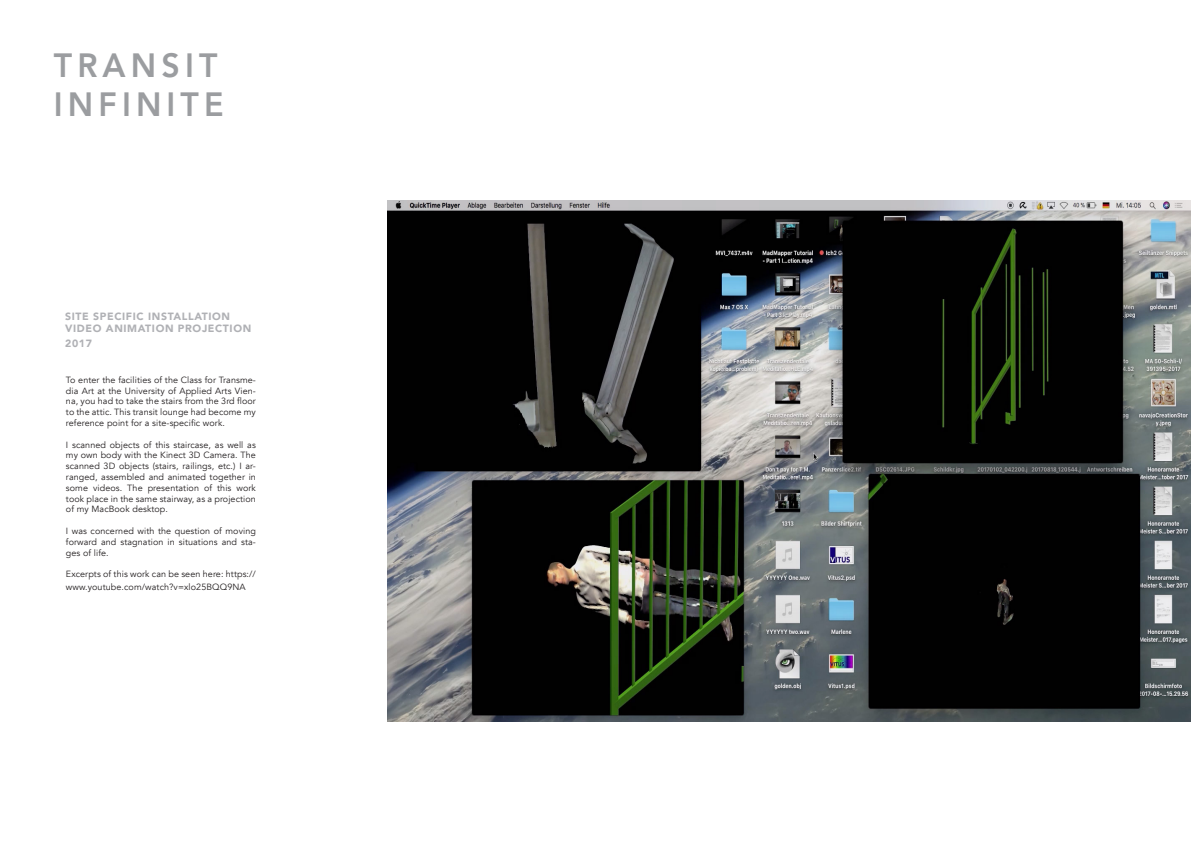
<style>
.page{position:relative;width:1191px;height:842px;background:#fff}
.page>*{position:absolute;margin:0;border:0;box-sizing:border-box;transform-origin:0 0}
.t1{font:800 33.6px "Avenir";letter-spacing:.16em;color:#9b9da0;scale:.95 1}
.t2{font:900 10.5px "Avenir";letter-spacing:.06em;color:#b0b1b5}
.t3{font:9px/10.8px "Avenir";letter-spacing:.01em;color:#231f20;text-align:justify}
</style>
<div class="page">
<img style="left:387px;top:200px;width:804px;height:522px">
<p class="t1" style="left:54px;top:40px;width:174px">TRANSIT</p>
<p class="t1" style="left:54px;top:78px;width:180px">INFINITE</p>
<p class="t2" style="left:65px;top:307px;width:166px">SITE SPECIFIC INSTALLATION</p>
<p class="t2" style="left:65px;top:320px;width:188px">VIDEO ANIMATION PROJECTION</p>
<p class="t2" style="left:65px;top:334px;width:28px">2017</p>
<p class="t3" style="left:66px;top:374px;width:191px">To enter the facilities of the Class for Transme&shy;dia Art at the University of Applied Arts Vien&shy;na, you had to take the stairs from the 3rd floor to the attic. This transit lounge had become my reference point for a site-specific work.</p>
<p class="t3" style="left:66px;top:439px;width:191px">I scanned objects of this staircase, as well as my own body with the Kinect 3D Camera. The scanned 3D objects (stairs, railings, etc.) I ar&shy;ranged, assembled and animated together in some videos. The presentation of this work took place in the same stairway, as a projection of my MacBook desktop.</p>
<p class="t3" style="left:66px;top:526px;width:191px">I was concerned with the question of moving forward and stagnation in situations and sta&shy;ges of life.</p>
<p class="t3" style="left:66px;top:568px;width:191px;line-height:12.6px">Excerpts of this work can be seen here: https:// www.youtube.com/watch?v=xlo25BQQ9NA</p>
</div>
